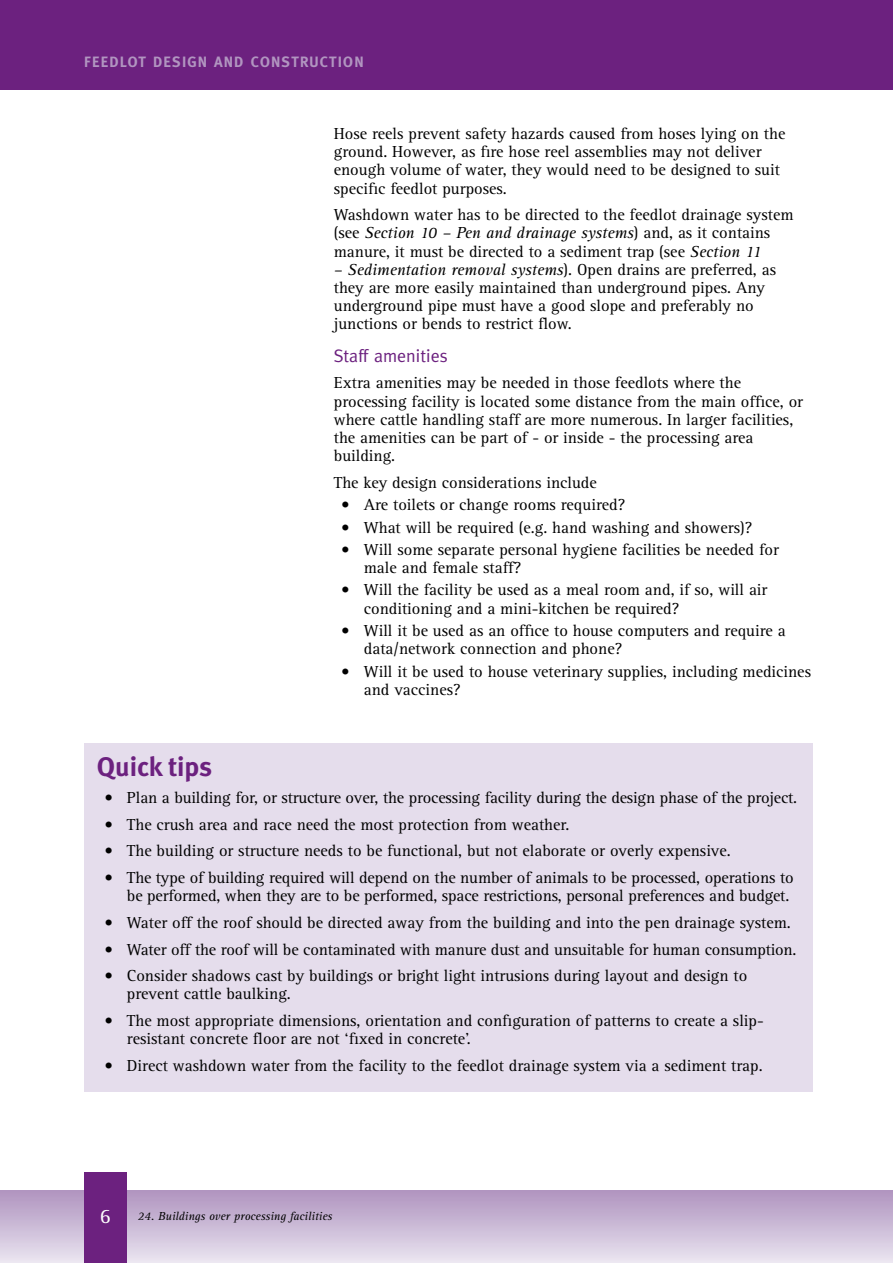
<style>
.page{position:relative;width:893px;height:1263px;background:#fff}
.page>*{position:absolute;margin:0;border:0;box-sizing:border-box;transform-origin:0 0}
.t1{font:700 27px "Meta";color:#6c217f}
.t2{font:21px "Rotis Serif";color:#fff}
.t3{font:18px "Meta";color:#6c217f}
.t4{font:16.5px/18.1px "Rotis Serif";color:#000}
.t5{font:700 15px "Meta";letter-spacing:.08em;color:#b195c0}
.t6{font:italic 12px "Rotis Serif";color:#000}
.s1{font-style:italic}
</style>
<div class="page">
<div style="left:0;top:0;width:893px;height:89px;background:#6c217f"></div>
<div style="left:0;top:1191px;width:893px;height:72px;background:linear-gradient(to bottom,#af94bf,#eae4f0)"></div>
<svg style="left:892px;top:1191px;width:1px;height:72px"></svg>
<div style="left:84px;top:1172px;width:43px;height:91px;background:#6c217f"></div>
<div style="left:84px;top:743px;width:728px;height:348px;background:#e5ddec"></div>
<p class="t5" style="left:84px;top:53px;width:281px">FEEDLOT DESIGN AND CONSTRUCTION</p>
<p class="t4" style="left:334px;top:125px;width:453px">Hose reels prevent safety hazards caused from hoses lying on the ground. However, as fire hose reel assemblies may not deliver enough volume of water, they would need to be designed to suit specific feedlot purposes.</p>
<p class="t4" style="left:334px;top:206px;width:461px">Washdown water has to be directed to the feedlot drainage system (see <span class="s1">Section 10 – Pen and drainage systems</span>) and, as it contains manure, it must be directed to a sediment trap (see <span class="s1">Section 11</span></p>
<p class="t4" style="left:334px;top:261px;width:444px"><span class="s1">– Sedimentation removal systems</span>). Open drains are preferred, as they are more easily maintained than underground pipes. Any underground pipe must have a good slope and preferably no junctions or bends to restrict flow.</p>
<p class="t3" style="left:334px;top:345px;width:115px">Staff amenities</p>
<p class="t4" style="left:334px;top:374px;width:471px">Extra amenities may be needed in those feedlots where the processing facility is located some distance from the main office, or where cattle handling staff are more numerous. In larger facilities, the amenities can be part of - or inside - the processing area building.</p>
<p class="t4" style="left:334px;top:474px;width:265px">The key design considerations include</p>
<p class="t4" style="left:341px;top:496px;width:286px">• Are toilets or change rooms required?</p>
<p class="t4" style="left:341px;top:518px;width:412px">• What will be required (e.g. hand washing and showers)?</p>
<p class="t4" style="left:364px;top:541px;width:417px;text-indent:-23px">• Will some separate personal hygiene facilities be needed for male and female staff?</p>
<p class="t4" style="left:364px;top:581px;width:405px;text-indent:-23px">• Will the facility be used as a meal room and, if so, will air conditioning and a mini-kitchen be required?</p>
<p class="t4" style="left:364px;top:622px;width:423px;text-indent:-23px">• Will it be used as an office to house computers and require a data/network connection and phone?</p>
<p class="t4" style="left:364px;top:662px;width:449px;text-indent:-23px">• Will it be used to house veterinary supplies, including medicines and vaccines?</p>
<h1 class="t1" style="left:97px;top:751px;width:117px">Quick tips</h1>
<p class="t4" style="left:104px;top:789px;width:694px">• Plan a building for, or structure over, the processing facility during the design phase of the project.</p>
<p class="t4" style="left:104px;top:816px;width:467px">• The crush area and race need the most protection from weather.</p>
<p class="t4" style="left:104px;top:842px;width:628px">• The building or structure needs to be functional, but not elaborate or overly expensive.</p>
<p class="t4" style="left:104px;top:869px;width:691px;text-align:right">• The type of building required will depend on the number of animals to be processed, operations to be performed, when they are to be performed, space restrictions, personal preferences and budget.</p>
<p class="t4" style="left:104px;top:914px;width:688px">• Water off the roof should be directed away from the building and into the pen drainage system.</p>
<p class="t4" style="left:104px;top:940px;width:694px">• Water off the roof will be contaminated with manure dust and unsuitable for human consumption.</p>
<p class="t4" style="left:127px;top:967px;width:622px;text-indent:-23px">• Consider shadows cast by buildings or bright light intrusions during layout and design to prevent cattle baulking.</p>
<p class="t4" style="left:127px;top:1012px;width:638px;text-indent:-23px">• The most appropriate dimensions, orientation and configuration of patterns to create a slip&shy;resistant concrete floor are not ‘fixed in concrete’.</p>
<p class="t4" style="left:104px;top:1057px;width:660px">• Direct washdown water from the facility to the feedlot drainage system via a sediment trap.</p>
<p class="t2" style="left:100px;top:1204px;width:12px">6</p>
<p class="t6" style="left:138px;top:1210px;width:196px">24. Buildings over processing facilities</p>
</div>
